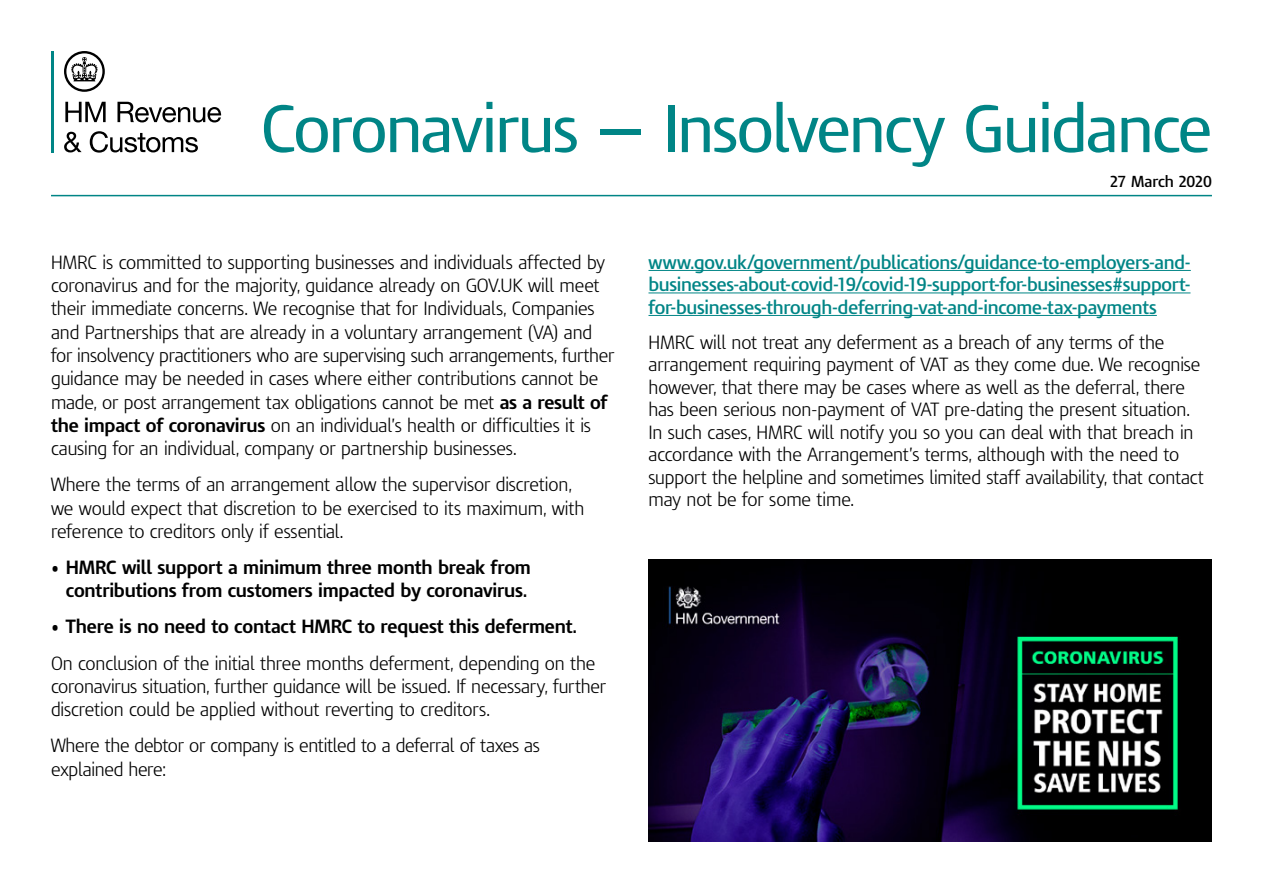
<style>
.page{position:relative;width:1263px;height:893px;background:#fff}
.page>*{position:absolute;margin:0;border:0;box-sizing:border-box;transform-origin:0 0}
.t1{font:63px "HMRC Modena";letter-spacing:-.03em;color:#008586}
.Body_Copy{font:300 18px/23.2px "HMRC Modena";letter-spacing:-.01em;color:#000}
.Body_Copy-2{font:600 18px/22.5px "HMRC Modena";letter-spacing:-.01em;color:#008586;text-align:justify}
.t2{font:700 18px/23.2px "HMRC Modena";letter-spacing:-.01em;color:#000;text-align:right}
.Body_Copy-3{font:600 15px "HMRC Modena";letter-spacing:-.025em;color:#000}
.s1{font-weight:700}
</style>
<div class="page">
<hr style="left:51px;top:51px;width:2px;height:101px;background:#008586">
<svg style="left:65px;top:102px;width:41px;height:20px"></svg>
<svg style="left:117px;top:102px;width:104px;height:20px"></svg>
<svg style="left:64px;top:132px;width:18px;height:20px"></svg>
<svg style="left:90px;top:131px;width:108px;height:22px"></svg>
<svg style="left:64px;top:51px;width:41px;height:41px"></svg>
<hr style="left:51px;top:195px;width:1161px;height:1px;background:#008586">
<hr style="left:648px;top:270px;width:543px;height:1px;background:#008586">
<hr style="left:648px;top:293px;width:542px;height:1px;background:#008586">
<hr style="left:648px;top:315px;width:509px;height:1px;background:#008586">
<img style="left:648px;top:559px;width:564px;height:283px">
<p class="t1" style="left:262px;top:91px;width:952px">Coronavirus — Insolvency Guidance</p>
<p class="Body_Copy-3" style="left:1110px;top:173px;width:104px">27 March 2020</p>
<p class="Body_Copy" style="left:51px;top:250px;width:565px">HMRC is committed to supporting businesses and individuals affected by coronavirus and for the majority, guidance already on GOV.UK will meet their immediate concerns. We recognise that for Individuals, Companies and Partnerships that are already in a voluntary arrangement (VA) and for insolvency practitioners who are supervising such arrangements, further guidance may be needed in cases where either contributions cannot be made, or post arrangement tax obligations cannot be met <span class="s1">as a result of the impact of coronavirus</span> on an individual’s health or difficulties it is causing for an individual, company or partnership businesses.</p>
<p class="Body_Copy" style="left:51px;top:473px;width:535px">Where the terms of an arrangement allow the supervisor discretion, we would expect that discretion to be exercised to its maximum, with reference to creditors only if essential.</p>
<p class="t2" style="left:51px;top:556px;width:481px">• HMRC will support a minimum three month break from contributions from customers impacted by coronavirus.</p>
<p class="t2" style="left:51px;top:615px;width:527px">• There is no need to contact HMRC to request this deferment.</p>
<p class="Body_Copy" style="left:51px;top:651px;width:557px">On conclusion of the initial three months deferment, depending on the coronavirus situation, further guidance will be issued. If necessary, further discretion could be applied without reverting to creditors.</p>
<p class="Body_Copy" style="left:51px;top:734px;width:490px">Where the debtor or company is entitled to a deferral of taxes as explained here:</p>
<p class="Body_Copy-2" style="left:648px;top:251px;width:544px">www.gov.uk/government/publications/guidance-to-employers-and&shy;businesses-about-covid-19/covid-19-support-for-businesses#support&shy;for-businesses-through-deferring-vat-and-income-tax-payments</p>
<p class="Body_Copy" style="left:648px;top:331px;width:557px;line-height:22.5px">HMRC will not treat any deferment as a breach of any terms of the arrangement requiring payment of VAT as they come due. We recognise however, that there may be cases where as well as the deferral, there has been serious non-payment of VAT pre-dating the present situation.<br>In such cases, HMRC will notify you so you can deal with that breach in accordance with the Arrangement’s terms, although with the need to support the helpline and sometimes limited staff availability, that contact may not be for some time.</p>
</div>
